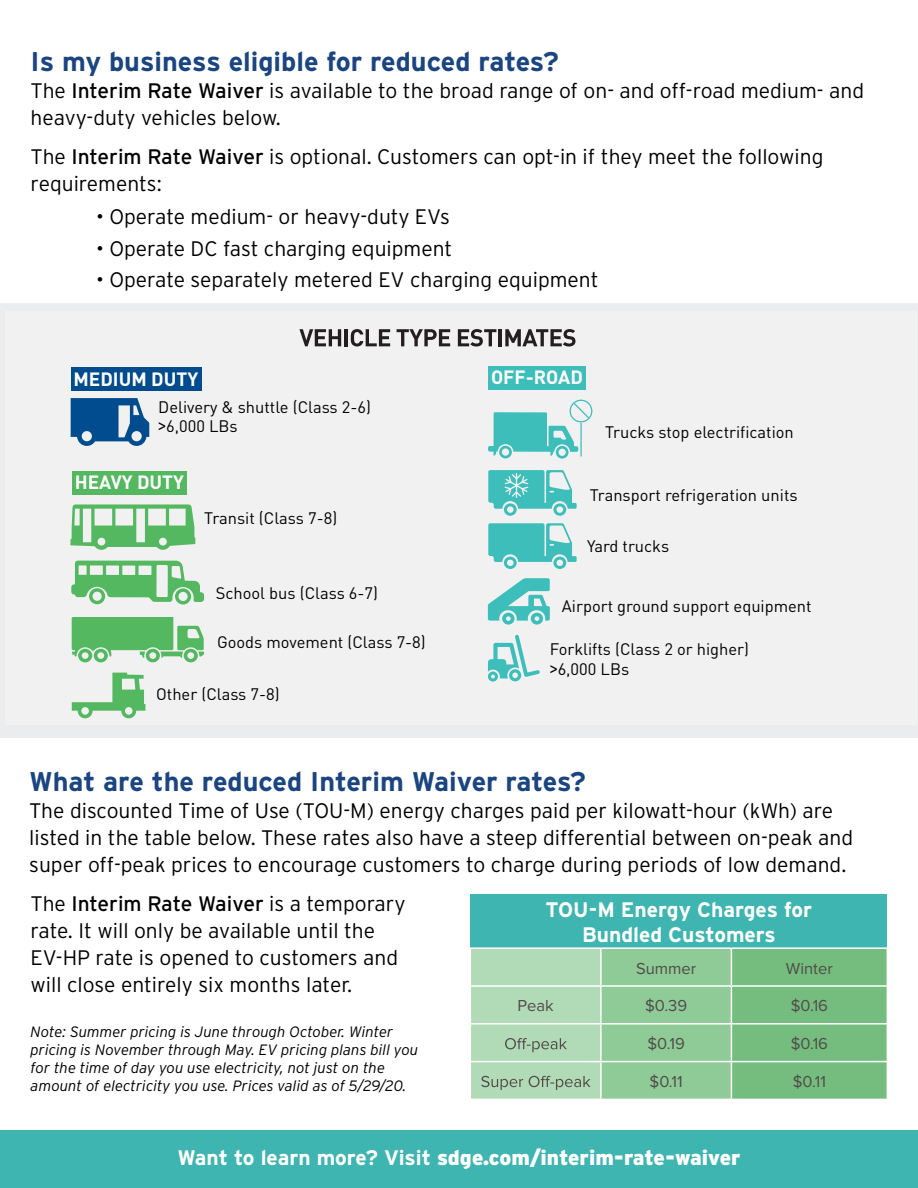
<style>
.page{position:relative;width:918px;height:1188px;background:#fff}
.page>*{position:absolute;margin:0;border:0;box-sizing:border-box;transform-origin:0 0}
.t1{font:700 27px "Interstate";color:#1a4580}
.t2{font:300 21px/27px "Interstate";color:#000}
.t3{font:900 21px "Interstate";color:#fff}
.t4{font:700 21px/25.2px "Interstate";color:#fff;text-align:center}
.t5{font:700 19.05px "DIN";color:#fff}
.t6{font:16.5px/19.8px "DIN";color:#000}
.t7{font:16.5px "Proxima Nova";color:#514c4a}
.t8{font:italic 300 15px/18px "Interstate";color:#000}
.s1{font-weight:400}
.s2{font-family:"Arial Narrow"}
.s3{font-weight:700}
</style>
<div class="page">
<div style="left:0;top:1130px;width:918px;height:58px;background:#3eb5b1"></div>
<div style="left:0;top:303px;width:918px;height:435px;background:#ebeced"></div>
<div style="left:470px;top:894px;width:417px;height:54px;background:#3eb5b1"></div>
<hr style="left:470px;top:947px;width:131px;height:2px;background:#fff">
<hr style="left:601px;top:947px;width:130px;height:2px;background:#fff">
<hr style="left:731px;top:947px;width:157px;height:2px;background:#fff">
<svg style="left:470px;top:948px;width:417px;height:151px;background:#94cb9b"></svg>
<div style="left:5px;top:311px;width:912px;height:414px;background:#f1f1f2"></div>
<div style="left:71px;top:367px;width:130px;height:24px;background:#004c8f"></div>
<svg style="left:71px;top:561px;width:133px;height:44px"></svg>
<svg style="left:72px;top:617px;width:132px;height:45px"></svg>
<svg style="left:488px;top:523px;width:89px;height:46px"></svg>
<svg style="left:72px;top:673px;width:73px;height:45px"></svg>
<svg style="left:71px;top:398px;width:78px;height:48px"></svg>
<svg style="left:488px;top:635px;width:52px;height:47px"></svg>
<svg style="left:488px;top:578px;width:62px;height:47px"></svg>
<svg style="left:70px;top:504px;width:125px;height:46px"></svg>
<svg style="left:488px;top:399px;width:105px;height:60px"></svg>
<hr style="left:580px;top:423px;width:2px;height:34px;background:#3ebeba">
<svg style="left:299px;top:329px;width:42px;height:17px"></svg>
<hr style="left:345px;top:329px;width:3px;height:17px;background:#231f20">
<svg style="left:351px;top:329px;width:39px;height:17px"></svg>
<svg style="left:397px;top:329px;width:53px;height:17px"></svg>
<svg style="left:458px;top:329px;width:38px;height:17px"></svg>
<hr style="left:499px;top:329px;width:3px;height:17px;background:#231f20">
<svg style="left:505px;top:329px;width:71px;height:17px"></svg>
<div style="left:72px;top:471px;width:115px;height:24px;background:#53b85f"></div>
<div style="left:488px;top:366px;width:98px;height:24px;background:#3ebeba"></div>
<svg style="left:488px;top:470px;width:89px;height:46px"></svg>
<p class="t1" style="left:31px;top:46px;width:530px">Is my business eligible for reduced rates?</p>
<p class="t2" style="left:31px;top:77px;width:835px">The <span class="s1">Interim Rate Waiver</span> is available to the broad range of on- and off-road medium- and heavy-duty vehicles below.</p>
<p class="t2" style="left:31px;top:143px;width:794px">The <span class="s1">Interim Rate Waiver</span> is optional. Customers can opt-in if they meet the following requirements:</p>
<p class="t2" style="left:96px;top:203px;width:355px">• Operate medium- or heavy-duty EVs</p>
<p class="t2" style="left:96px;top:235px;width:358px">• Operate DC fast charging equipment</p>
<p class="t2" style="left:96px;top:266px;width:504px">• Operate separately metered EV charging equipment</p>
<p class="t5" style="left:74px;top:367px;width:126px">MEDIUM DUTY</p>
<p class="t6" style="left:158px;top:396px;width:214px">Delivery &amp; shuttle (Class 2-6) <span class="s2">&gt;</span>6,000 LBs</p>
<p class="t5" style="left:75px;top:470px;width:111px">HEAVY DUTY</p>
<p class="t6" style="left:204px;top:508px;width:135px">Transit (Class 7-8)</p>
<p class="t6" style="left:216px;top:583px;width:164px">School bus (Class 6-7)</p>
<p class="t6" style="left:217px;top:632px;width:210px">Goods movement (Class 7-8)</p>
<p class="t6" style="left:156px;top:684px;width:125px">Other (Class 7-8)</p>
<p class="t5" style="left:491px;top:365px;width:93px">OFF-ROAD</p>
<p class="t6" style="left:605px;top:422px;width:190px">Trucks stop electrification</p>
<p class="t6" style="left:590px;top:485px;width:209px">Transport refrigeration units</p>
<p class="t6" style="left:587px;top:536px;width:84px">Yard trucks</p>
<p class="t6" style="left:562px;top:596px;width:251px">Airport ground support equipment</p>
<p class="t6" style="left:550px;top:639px;width:201px">Forklifts (Class 2 or higher) <span class="s2">&gt;</span>6,000 LBs</p>
<p class="t1" style="left:29px;top:767px;width:558px">What are the reduced Interim Waiver rates?</p>
<p class="t2" style="left:29px;top:797px;width:825px">The discounted Time of Use (TOU-M) energy charges paid per kilowatt-hour (kWh) are listed in the table below. These rates also have a steep differential between on-peak and super off-peak prices to encourage customers to charge during periods of low demand.</p>
<p class="t2" style="left:31px;top:890px;width:376px">The <span class="s1">Interim Rate Waiver</span> is a temporary rate. It will only be available until the EV-HP rate is opened to customers and will close entirely six months later.</p>
<p class="t8" style="left:31px;top:1023px;width:389px">Note: Summer pricing is June through October. Winter pricing is November through May. EV pricing plans bill you for the time of day you use electricity, not just on the amount of electricity you use. Prices valid as of 5/29/20.</p>
<p class="t4" style="left:546px;top:897px;width:268px">TOU-M Energy Charges for<br>Bundled Customers</p>
<p class="t7" style="left:636px;top:961px;width:62px">Summer</p>
<p class="t7" style="left:786px;top:961px;width:48px">Winter</p>
<p class="t7" style="left:518px;top:998px;width:37px">Peak</p>
<p class="t7" style="left:645px;top:998px;width:44px">$0.39</p>
<p class="t7" style="left:791px;top:998px;width:39px">$0.16</p>
<p class="t7" style="left:648px;top:1036px;width:39px">$0.19</p>
<p class="t7" style="left:791px;top:1036px;width:39px">$0.16</p>
<p class="t7" style="left:650px;top:1074px;width:35px">$0.11</p>
<p class="t7" style="left:793px;top:1074px;width:35px">$0.11</p>
<p class="t3" style="left:177px;top:1145px;width:565px"><span class="s3">Want to learn more? Visit</span> sdge.com/interim-rate-waiver</p>
</div>
